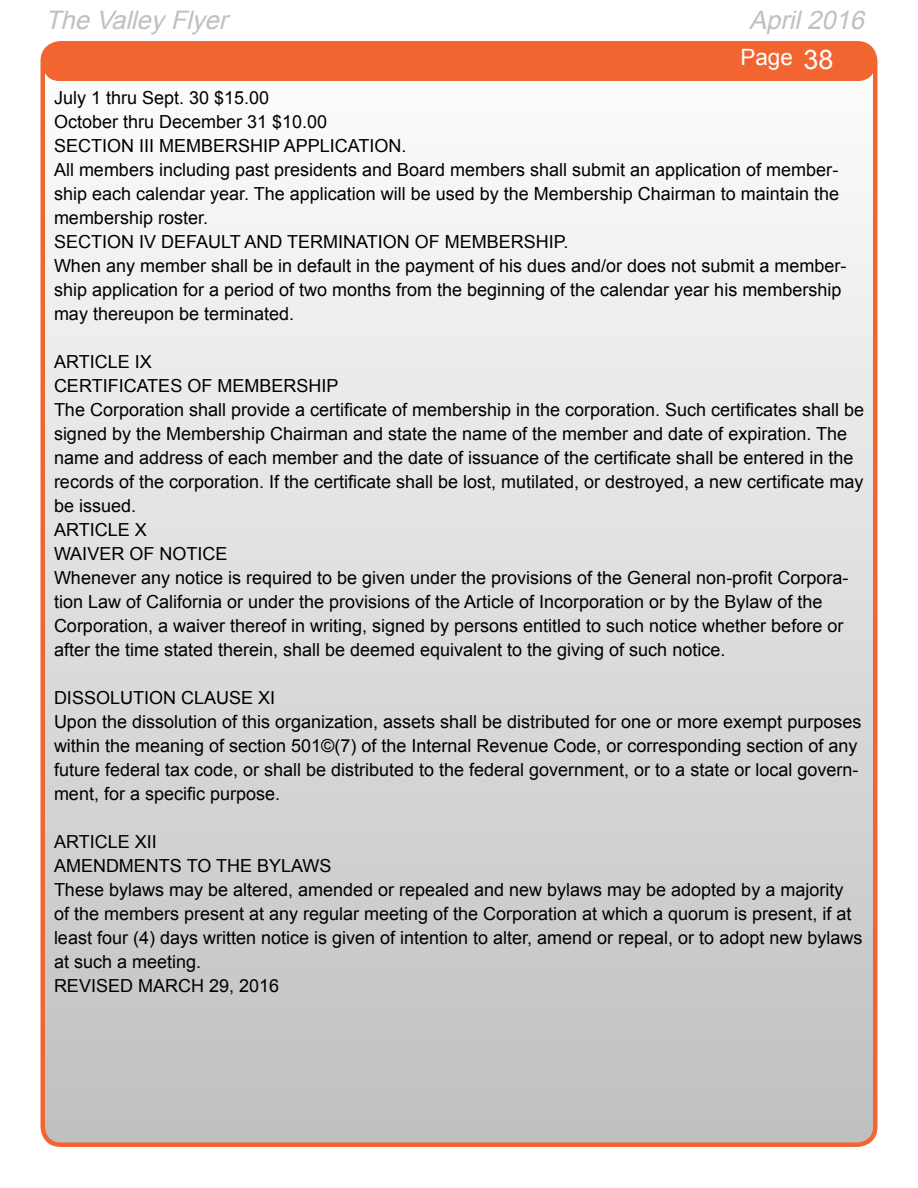
<style>
.page{position:relative;width:918px;height:1188px;background:#fff}
.page>*{position:absolute;margin:0;border:0;box-sizing:border-box;transform-origin:0 0}
.t1{font:27px "Arial";color:#fff}
.t2{font:italic 25.5px "Arial";color:#bec0c2}
.t3{font:22.5px "Arial";color:#fff}
.t4{font:18px/24px "Arial";color:#000}
</style>
<div class="page">
<div style="left:43px;top:43px;width:832px;height:1102px;background:linear-gradient(to bottom,#fdf8f6,#bec2c4);border-radius:18px"></div>
<div style="left:44px;top:46px;width:830px;height:34px;background:#f26531;border-radius:15px"></div>
<div style="left:43px;top:45px;width:832px;height:36px;border:3px solid #f26531;border-radius:15px"></div>
<h2 class="t2" style="left:45px;top:4px;width:192px">TheValleyFlyer</h2>
<h2 class="t2" style="left:749px;top:4px;width:124px">April2016</h2>
<p class="t3" style="left:740px;top:43px;width:54px">Page</p>
<h1 class="t1" style="left:804px;top:41px;width:32px">38</h1>
<p class="t4" style="left:54px;top:86px;width:217px">July 1 thru Sept. 30 $15.00</p>
<p class="t4" style="left:54px;top:110px;width:275px">October thru December 31 $10.00</p>
<p class="t4" style="left:54px;top:134px;width:354px">SECTION III MEMBERSHIP APPLICATION.</p>
<p class="t4" style="left:54px;top:158px;width:787px;text-align:justify">All members including past presidents and Board members shall submit an application of member&shy;ship each calendar year. The application will be used by the Membership Chairman to maintain the membership roster.</p>
<p class="t4" style="left:54px;top:230px;width:516px">SECTION IV DEFAULT AND TERMINATION OF MEMBERSHIP.</p>
<p class="t4" style="left:54px;top:254px;width:794px">When any member shall be in default in the payment of his dues and/or does not submit a member&shy;ship application for a period of two months from the beginning of the calendar year his membership may thereupon be terminated.</p>
<p class="t4" style="left:54px;top:350px;width:99px">ARTICLE IX</p>
<p class="t4" style="left:54px;top:374px;width:286px">CERTIFICATES OF MEMBERSHIP</p>
<p class="t4" style="left:54px;top:398px;width:812px">The Corporation shall provide a certificate of membership in the corporation. Such certificates shall be signed by the Membership Chairman and state the name of the member and date of expiration. The name and address of each member and the date of issuance of the certificate shall be entered in the records of the corporation. If the certificate shall be lost, mutilated, or destroyed, a new certificate may be issued.</p>
<p class="t4" style="left:54px;top:518px;width:94px">ARTICLE X</p>
<p class="t4" style="left:54px;top:542px;width:175px">WAIVER OF NOTICE</p>
<p class="t4" style="left:54px;top:566px;width:796px">Whenever any notice is required to be given under the provisions of the General non-profit Corpora&shy;tion Law of California or under the provisions of the Article of Incorporation or by the Bylaw of the Corporation, a waiver thereof in writing, signed by persons entitled to such notice whether before or after the time stated therein, shall be deemed equivalent to the giving of such notice.</p>
<p class="t4" style="left:54px;top:686px;width:223px">DISSOLUTION CLAUSE XI</p>
<p class="t4" style="left:54px;top:710px;width:809px">Upon the dissolution of this organization, assets shall be distributed for one or more exempt purposes within the meaning of section 501©(7) of the Internal Revenue Code, or corresponding section of any future federal tax code, or shall be distributed to the federal government, or to a state or local govern&shy;ment, for a specific purpose.</p>
<p class="t4" style="left:54px;top:830px;width:104px">ARTICLE XII</p>
<p class="t4" style="left:54px;top:854px;width:279px">AMENDMENTS TO THE BYLAWS</p>
<p class="t4" style="left:54px;top:878px;width:810px">These bylaws may be altered, amended or repealed and new bylaws may be adopted by a majority of the members present at any regular meeting of the Corporation at which a quorum is present, if at least four (4) days written notice is given of intention to alter, amend or repeal, or to adopt new bylaws at such a meeting.</p>
<p class="t4" style="left:54px;top:974px;width:227px">REVISED MARCH 29, 2016</p>
</div>
